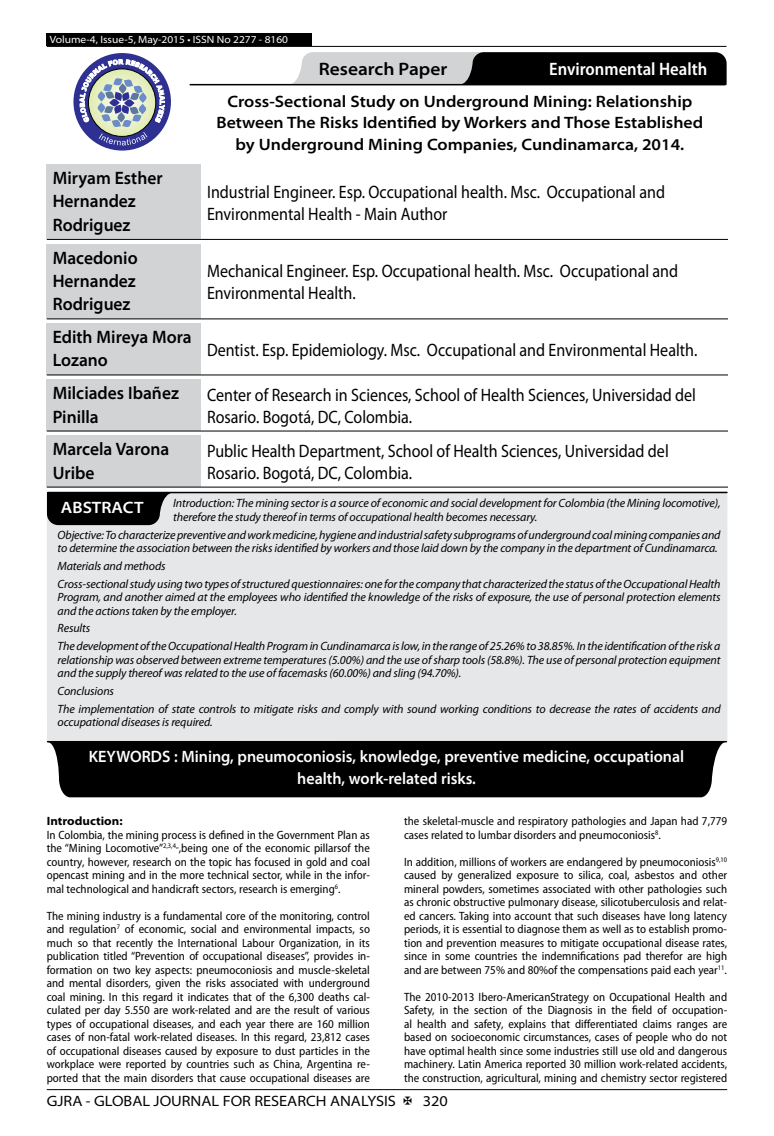
<style>
.page{position:relative;width:774px;height:1136px;background:#fff}
.page>*{position:absolute;margin:0;border:0;box-sizing:border-box;transform-origin:0 0}
.t1{font:18px/21.6px "Myriad Pro";color:#000;scale:.89 1}
.t2{font:600 semi-expanded 18px/23.4px "Myriad Pro";color:#000;scale:.9 1}
.t3{font:600 semi-condensed 18px "Myriad Pro";color:#fff}
.t4{font:600 semi-expanded 18px "Myriad Pro";color:#000}
.t5{font:600 semi-expanded 16.5px/21.5px "Myriad Pro";color:#000;text-align:center}
.t6{font:600 semi-expanded 16.5px/21.5px "Myriad Pro";color:#fff;text-align:center;scale:.9 1}
.t7{font:600 semi-expanded 16.5px "Myriad Pro";color:#fff}
.t8{font:semi-expanded 15px "Myriad Pro";color:#000}
.t9{font:semi-condensed 12px/13.5px "Myriad Pro";color:#000;text-align:justify}
.t10{font:italic 12px/13.5px "Myriad Pro";letter-spacing:-.01em;color:#000}
.t11{font:700 semi-expanded 12px "Myriad Pro";color:#000}
.t12{font:semi-expanded 10.5px "Myriad Pro";color:#fff}
</style>
<div class="page">
<hr style="left:47px;top:1089px;width:680px;height:1px;background:#000">
<div style="left:47px;top:33px;width:265px;height:13px;background:#000"></div>
<hr style="left:47px;top:46px;width:679px;height:1px;background:#000">
<svg style="left:288px;top:52px;width:439px;height:33px;background:#5a5a5b"></svg>
<hr style="left:190px;top:84px;width:535px;height:1px;background:#000">
<div style="left:73px;top:53px;width:98px;height:97px;background:#2e3092;border-radius:50%"></div>
<svg style="left:80px;top:59px;width:85px;height:86px"></svg>
<div style="left:47px;top:164px;width:154px;height:75px;background:#d1d3d4"></div>
<hr style="left:47px;top:239px;width:154px;height:1px;background:#000">
<hr style="left:201px;top:239px;width:527px;height:1px;background:#000">
<div style="left:47px;top:244px;width:154px;height:75px;background:#d1d3d4"></div>
<hr style="left:47px;top:318px;width:154px;height:1px;background:#000">
<hr style="left:201px;top:318px;width:527px;height:1px;background:#000">
<div style="left:47px;top:323px;width:154px;height:52px;background:#d1d3d4"></div>
<hr style="left:47px;top:374px;width:154px;height:1px;background:#000">
<hr style="left:201px;top:374px;width:527px;height:1px;background:#000">
<div style="left:47px;top:379px;width:154px;height:52px;background:#d1d3d4"></div>
<hr style="left:47px;top:430px;width:154px;height:1px;background:#000">
<hr style="left:201px;top:430px;width:527px;height:1px;background:#000">
<div style="left:47px;top:435px;width:154px;height:52px;background:#d1d3d4"></div>
<hr style="left:47px;top:486px;width:154px;height:1px;background:#000">
<hr style="left:201px;top:486px;width:527px;height:1px;background:#000">
<div style="left:47px;top:491px;width:680px;height:249px;background:#e6e7e8"></div>
<hr style="left:48px;top:491px;width:679px;height:2px;background:#000">
<svg style="left:47px;top:492px;width:126px;height:33px;background:#161616"></svg>
<hr style="left:48px;top:740px;width:678px;height:2px;background:#000">
<svg style="left:47px;top:741px;width:679px;height:56px;background:#121212"></svg>
<div style="left:82px;top:750px;width:609px;height:33px;background:#000"></div>
<p class="t12" style="left:50px;top:34px;width:240px">Volume-4, Issue-5, May-2015 • ISSN No 2277 - 8160</p>
<h1 class="t2" style="left:53px;top:166px;width:123px">Miryam Esther<br>Hernandez<br>Rodriguez</h1>
<h1 class="t2" style="left:53px;top:246px;width:96px;text-align:justify">Macedonio Hernandez Rodriguez</h1>
<h1 class="t2" style="left:53px;top:325px;width:156px">Edith Mireya Mora<br>Lozano</h1>
<h1 class="t4" style="left:319px;top:59px;width:130px">Research Paper</h1>
<h1 class="t3" style="left:549px;top:59px;width:159px">Environmental Health</h1>
<h2 class="t5" style="left:216px;top:91px;width:488px">Cross-Sectional Study on Underground Mining: Relationship<br>Between The Risks Identified by Workers and Those Established by Underground Mining Companies, Cundinamarca, 2014.</h2>
<h1 class="t1" style="left:207px;top:181px;width:516px">Industrial Engineer. Esp. Occupational health. Msc. Occupational and<br>Environmental Health - Main Author</h1>
<h1 class="t1" style="left:207px;top:261px;width:531px">Mechanical Engineer. Esp. Occupational health. Msc. Occupational and<br>Environmental Health.</h1>
<h1 class="t1" style="left:207px;top:339px;width:552px">Dentist. Esp. Epidemiology. Msc. Occupational and Environmental Health.</h1>
<h1 class="t2" style="left:53px;top:381px;width:142px">Milciades Ibañez<br>Pinilla</h1>
<h1 class="t1" style="left:207px;top:385px;width:551px">Center of Research in Sciences, School of Health Sciences, Universidad del<br>Rosario. Bogotá, DC, Colombia.</h1>
<h1 class="t2" style="left:53px;top:437px;width:131px">Marcela Varona<br>Uribe</h1>
<h1 class="t1" style="left:207px;top:441px;width:520px">Public Health Department, School of Health Sciences, Universidad del<br>Rosario. Bogotá, DC, Colombia.</h1>
<p class="t10" style="left:173px;top:496px;width:549px">Introduction: The mining sector is a source of economic and social development for Colombia (the Mining locomotive), therefore the study thereof in terms of occupational health becomes necessary.</p>
<p class="t10" style="left:58px;top:528px;width:664px">Objective: To characterize preventive and work medicine, hygiene and industrial safety subprograms of underground coal mining companies and to determine the association between the risks identified by workers and those laid down by the company in the department of Cundinamarca.</p>
<p class="t10" style="left:58px;top:557px;width:664px;line-height:17.7px">Materials and methods<br>Cross-sectional study using two types of structured questionnaires: one for the company that characterized the status of the Occupational Health</p>
<p class="t10" style="left:58px;top:590px;width:664px">Program, and another aimed at the employees who identified the knowledge of the risks of exposure, the use of personal protection elements and the actions taken by the employer.</p>
<p class="t10" style="left:58px;top:619px;width:664px;line-height:17.7px">Results<br>The development of the Occupational Health Program in Cundinamarca is low, in the range of 25.26% to 38.85%. In the identification of the risk a</p>
<p class="t10" style="left:58px;top:653px;width:664px">relationship was observed between extreme temperatures (5.00%) and the use of sharp tools (58.8%). The use of personal protection equipment and the supply thereof was related to the use of facemasks (60.00%) and sling (94.70%).</p>
<p class="t10" style="left:58px;top:682px;width:664px;line-height:17.7px">Conclusions<br>The implementation of state controls to mitigate risks and comply with sound working conditions to decrease the rates of accidents and</p>
<p class="t10" style="left:58px;top:715px;width:157px">occupational diseases is required.</p>
<h2 class="t7" style="left:61px;top:498px;width:84px">ABSTRACT</h2>
<h2 class="t6" style="left:89px;top:746px;width:663px">KEYWORDS : Mining, pneumoconiosis, knowledge, preventive medicine, occupational health, work-related risks.</h2>
<p class="t11" style="left:47px;top:814px;width:77px">Introduction:</p>
<p class="t9" style="left:47px;top:828px;width:325px">In Colombia, the mining process is defined in the Government Plan as the “Mining Locomotive”<sup>2,3,4,,</sup>,being one of the economic pillarsof the country, however, research on the topic has focused in gold and coal opencast mining and in the more technical sector, while in the infor&shy;mal technological and handicraft sectors, research is emerging<sup>6</sup>.</p>
<p class="t9" style="left:47px;top:909px;width:325px">The mining industry is a fundamental core of the monitoring, control and regulation<sup>7</sup> of economic, social and environmental impacts, so much so that recently the International Labour Organization, in its publication titled “Prevention of occupational diseases”, provides in&shy;formation on two key aspects: pneumoconiosis and muscle-skeletal and mental disorders, given the risks associated with underground coal mining. In this regard it indicates that of the 6,300 deaths cal&shy;culated per day 5.550 are work-related and are the result of various types of occupational diseases, and each year there are 160 million cases of non-fatal work-related diseases. In this regard, 23,812 cases of occupational diseases caused by exposure to dust particles in the workplace were reported by countries such as China, Argentina re&shy;ported that the main disorders that cause occupational diseases are</p>
<p class="t9" style="left:404px;top:814px;width:325px">the skeletal-muscle and respiratory pathologies and Japan had 7,779 cases related to lumbar disorders and pneumoconiosis<sup>8</sup>.</p>
<p class="t9" style="left:404px;top:855px;width:325px">In addition, millions of workers are endangered by pneumoconiosis<sup>9,10 </sup>caused by generalized exposure to silica, coal, asbestos and other mineral powders, sometimes associated with other pathologies such as chronic obstructive pulmonary disease, silicotuberculosis and relat&shy;ed cancers. Taking into account that such diseases have long latency periods, it is essential to diagnose them as well as to establish promo&shy;tion and prevention measures to mitigate occupational disease rates, since in some countries the indemnifications pad therefor are high and are between 75% and 80%of the compensations paid each year<sup>11</sup>.</p>
<p class="t9" style="left:404px;top:990px;width:325px">The 2010-2013 Ibero-AmericanStrategy on Occupational Health and Safety, in the section of the Diagnosis in the field of occupation&shy;al health and safety, explains that differentiated claims ranges are based on socioeconomic circumstances, cases of people who do not have optimal health since some industries still use old and dangerous machinery. Latin America reported 30 million work-related accidents, the construction, agricultural, mining and chemistry sector registered</p>
<p class="t8" style="left:47px;top:1092px;width:351px">GJRA - GLOBAL JOURNAL FOR RESEARCH ANALYSIS</p>
<p class="t8" style="left:423px;top:1092px;width:27px">320</p>
</div>
